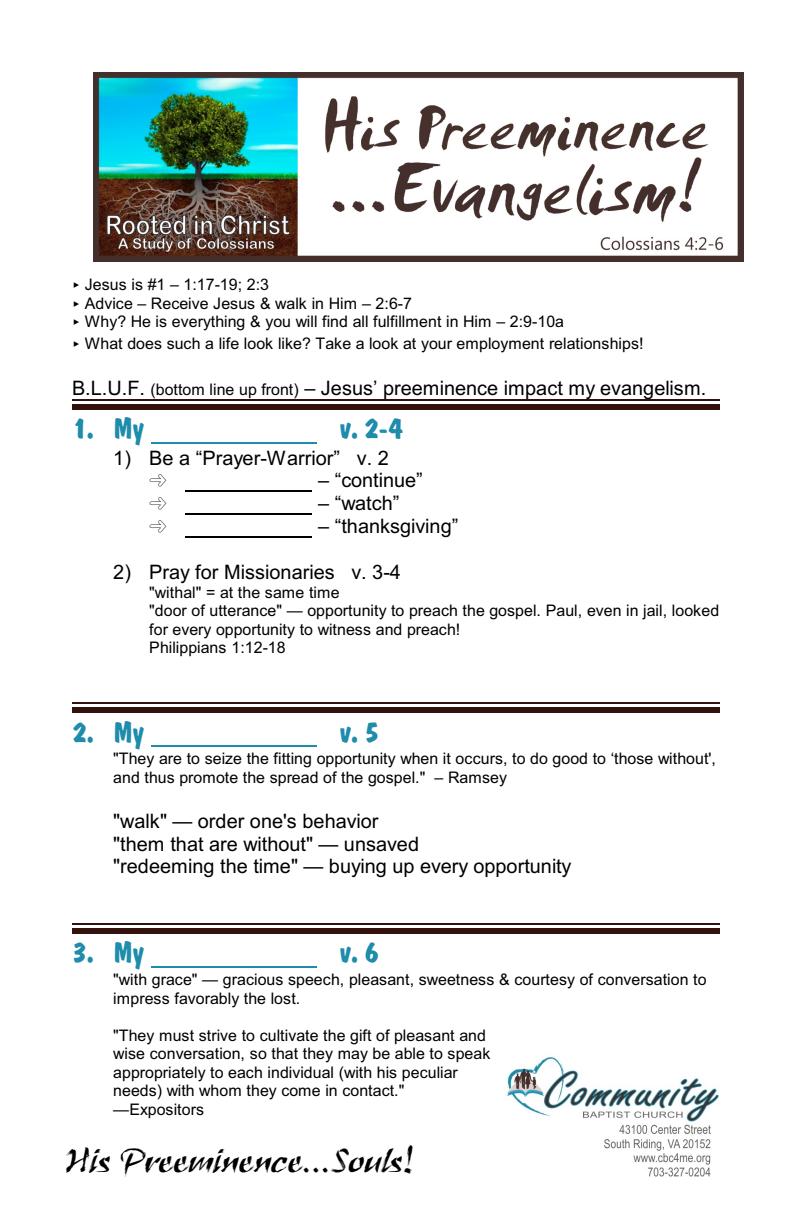
<style>
.page{position:relative;width:792px;height:1224px;background:#fff}
.page>*{position:absolute;margin:0;border:0;box-sizing:border-box;transform-origin:0 0}
.t1{font:36px "Ruach Let Plain";color:#000}
.t2{font:30px "Dom Bold BT";color:#1f8cab}
.t3{font:20px/22.8px "Arial";color:#000}
.t4{font:16px/18.4px "Arial";color:#000}
.s1{font-size:16px}
</style>
<div class="page">
<img style="left:507px;top:1056px;width:212px;height:121px">
<img style="left:93px;top:73px;width:651px;height:189px">
<hr style="left:151px;top:442px;width:166px;height:2px;background:#1f8cab">
<hr style="left:185px;top:491px;width:127px;height:1px;background:#000">
<hr style="left:185px;top:514px;width:127px;height:1px;background:#000">
<hr style="left:185px;top:536px;width:127px;height:2px;background:#000">
<hr style="left:151px;top:746px;width:166px;height:1px;background:#1f8cab">
<hr style="left:151px;top:966px;width:166px;height:2px;background:#1f8cab">
<hr style="left:72px;top:399px;width:648px;height:2px;background:#33120d">
<div style="left:72px;top:404px;width:648px;height:5px;background:#33120d"></div>
<hr style="left:72px;top:702px;width:648px;height:2px;background:#33120d">
<div style="left:72px;top:708px;width:648px;height:5px;background:#33120d"></div>
<hr style="left:72px;top:923px;width:648px;height:2px;background:#33120d">
<div style="left:72px;top:929px;width:648px;height:5px;background:#33120d"></div>
<p class="t4" style="left:85px;top:277px;width:481px">Jesus is #1 – 1:17-19; 2:3<br>Advice – Receive Jesus &amp; walk in Him – 2:6-7<br>Why? He is everything &amp; you will find all fulfillment in Him – 2:9-10a</p>
<p class="t4" style="left:85px;top:336px;width:560px">What does such a life look like? Take a look at your employment relationships!</p>
<p class="t3" style="left:72px;top:378px;width:636px">B.L.U.F. <span class="s1">(bottom line up front)</span> – Jesus’ preeminence impact my evangelism.</p>
<h2 class="t2" style="left:72px;top:415px;width:73px">1. My</h2>
<h2 class="t2" style="left:340px;top:415px;width:64px">v. 2-4</h2>
<p class="t3" style="left:113px;top:448px;width:277px">1) Be a “Prayer-Warrior” v. 2</p>
<p class="t3" style="left:318px;top:471px;width:106px">– “continue”</p>
<p class="t3" style="left:318px;top:494px;width:83px">– “watch”</p>
<p class="t3" style="left:318px;top:516px;width:142px">– “thanksgiving”</p>
<p class="t3" style="left:113px;top:562px;width:289px">2) Pray for Missionaries v. 3-4</p>
<p class="t4" style="left:149px;top:584px;width:571px">"withal" = at the same time<br>"door of utterance" — opportunity to preach the gospel. Paul, even in jail, looked for every opportunity to witness and preach!<br>Philippians 1:12-18</p>
<h2 class="t2" style="left:72px;top:719px;width:73px">2. My</h2>
<h2 class="t2" style="left:340px;top:719px;width:40px">v. 5</h2>
<p class="t4" style="left:113px;top:751px;width:604px">"They are to seize the fitting opportunity when it occurs, to do good to ‘those without', and thus promote the spread of the gospel." – Ramsey</p>
<p class="t3" style="left:113px;top:811px;width:460px">"walk" — order one's behavior<br>"them that are without" — unsaved<br>"redeeming the time" — buying up every opportunity</p>
<h2 class="t2" style="left:72px;top:940px;width:73px">3. My</h2>
<h2 class="t2" style="left:340px;top:940px;width:40px">v. 6</h2>
<p class="t4" style="left:113px;top:972px;width:595px">"with grace" — gracious speech, pleasant, sweetness &amp; courtesy of conversation to impress favorably the lost.</p>
<p class="t4" style="left:113px;top:1027px;width:379px">"They must strive to cultivate the gift of pleasant and wise conversation, so that they may be able to speak appropriately to each individual (with his peculiar needs) with whom they come in contact." —Expositors</p>
<h1 class="t1" style="left:64px;top:1147px;width:351px">His Preeminence...Souls!</h1>
</div>
